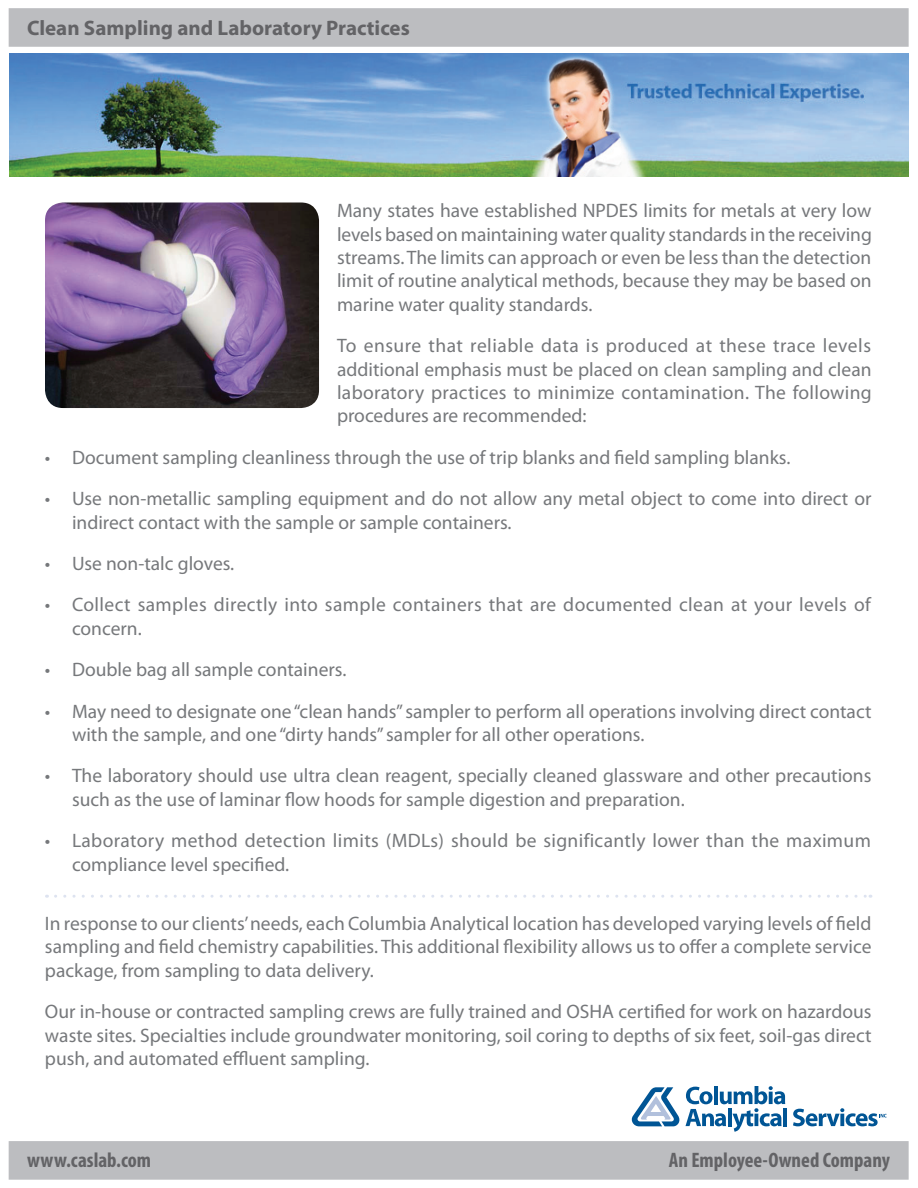
<style>
.page{position:relative;width:918px;height:1188px;background:#fff}
.page>*{position:absolute;margin:0;border:0;box-sizing:border-box;transform-origin:0 0}
.t1{font:700 condensed 21px "Myriad Pro";color:#636366}
.t2{font:700 21px "Myriad Pro";color:#636366}
.t3{font:19.5px/23.4px "Myriad Pro";color:#76787b;text-align:justify}
.t4{font:19.5px/23.4px "Myriad Pro";letter-spacing:.02em;color:#76787b}
</style>
<div class="page">
<div style="left:9px;top:8px;width:900px;height:39px;background:#bcbdc0;border:2px solid #bcbdc0"></div>
<div style="left:9px;top:1141px;width:900px;height:39px;background:#bcbdc0;border:2px solid #bcbdc0"></div>
<svg style="left:632px;top:1086px;width:153px;height:46px"></svg>
<hr style="left:783px;top:1108px;width:4px;height:18px;background:#005595">
<svg style="left:793px;top:1108px;width:94px;height:18px"></svg>
<img style="left:9px;top:54px;width:900px;height:123px">
<svg style="left:56px;top:895px;width:815px;height:3px"></svg>
<img style="left:45px;top:202px;width:274px;height:206px">
<p class="t2" style="left:27px;top:14px;width:384px">Clean Sampling and Laboratory Practices</p>
<p class="t3" style="left:337px;top:199px;width:536px">Many states have established NPDES limits for metals at very low levels based on maintaining water quality standards in the receiving streams. The limits can approach or even be less than the detection limit of routine analytical methods, because they may be based on marine water quality standards.</p>
<p class="t3" style="left:337px;top:334px;width:536px">To ensure that reliable data is produced at these trace levels additional emphasis must be placed on clean sampling and clean laboratory practices to minimize contamination. The following procedures are recommended:</p>
<p class="t3" style="left:45px;top:445px;width:747px">• Document sampling cleanliness through the use of trip blanks and field sampling blanks.</p>
<p class="t3" style="left:72px;top:487px;width:801px;text-indent:-27px">• Use non-metallic sampling equipment and do not allow any metal object to come into direct or indirect contact with the sample or sample containers.</p>
<p class="t3" style="left:45px;top:551px;width:191px">• Use non-talc gloves.</p>
<p class="t4" style="left:72px;top:593px;width:800px;text-indent:-27px">• Collect samples directly into sample containers that are documented clean at your levels of concern.</p>
<p class="t3" style="left:45px;top:658px;width:303px">• Double bag all sample containers.</p>
<p class="t3" style="left:72px;top:699px;width:801px;text-indent:-27px">• May need to designate one “clean hands” sampler to perform all operations involving direct contact with the sample, and one “dirty hands” sampler for all other operations.</p>
<p class="t3" style="left:72px;top:764px;width:801px;text-indent:-27px">• The laboratory should use ultra clean reagent, specially cleaned glassware and other precautions such as the use of laminar flow hoods for sample digestion and preparation.</p>
<p class="t4" style="left:72px;top:829px;width:800px;text-indent:-27px">• Laboratory method detection limits (MDLs) should be significantly lower than the maximum compliance level specified.</p>
<p class="t3" style="left:45px;top:911px;width:828px">In response to our clients’ needs, each Columbia Analytical location has developed varying levels of field sampling and field chemistry capabilities. This additional flexibility allows us to offer a complete service package, from sampling to data delivery.</p>
<p class="t3" style="left:45px;top:1000px;width:828px">Our in-house or contracted sampling crews are fully trained and OSHA certified for work on hazardous waste sites. Specialties include groundwater monitoring, soil coring to depths of six feet, soil-gas direct push, and automated effluent sampling.</p>
<p class="t1" style="left:27px;top:1147px;width:126px">www.caslab.com</p>
<p class="t1" style="left:669px;top:1147px;width:223px">An Employee-Owned Company</p>
</div>
